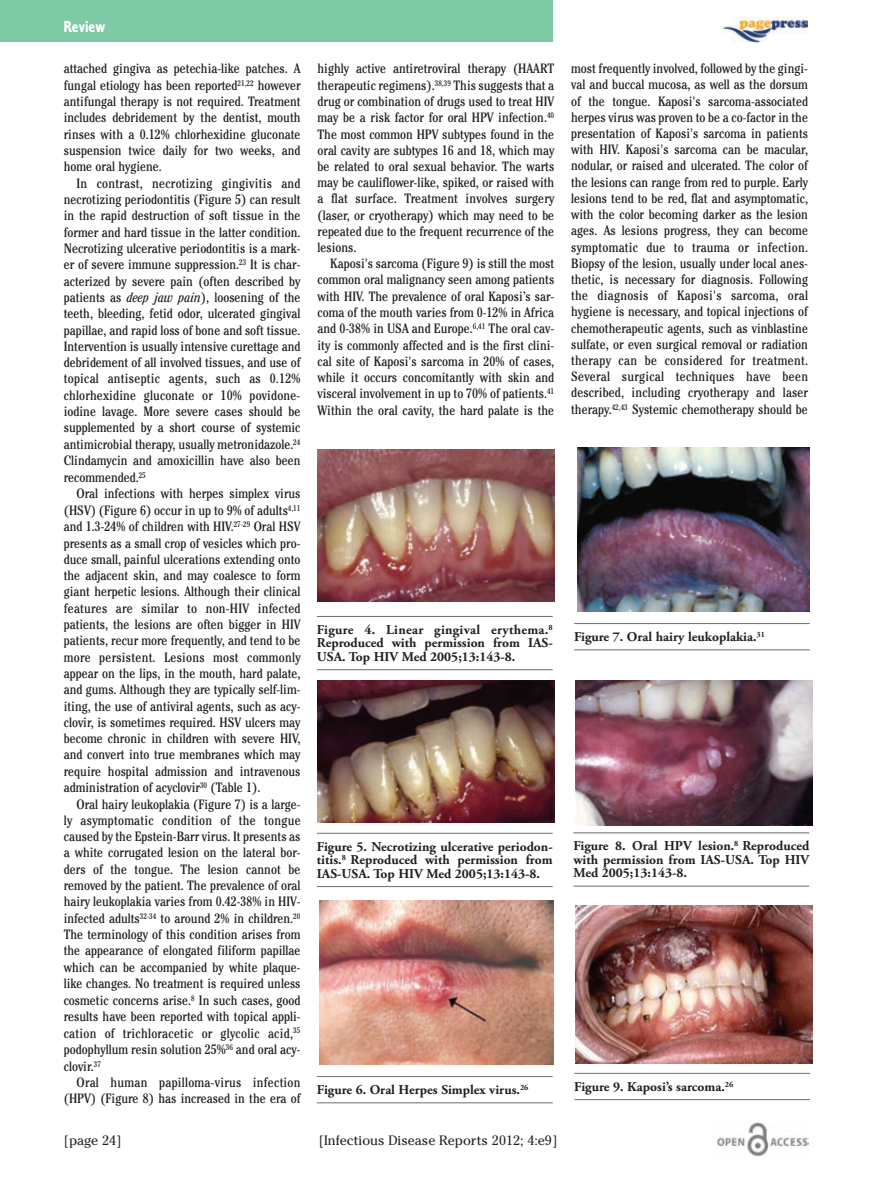
<style>
.page{position:relative;width:893px;height:1191px;background:#fff}
.page>*{position:absolute;margin:0;border:0;box-sizing:border-box;transform-origin:0 0}
.t1{font:16.5px "Corinthian Bold Condensed Plain";color:#fff}
.t2{font:condensed 13.5px/16.4px "Cheltenham";color:#231f20;text-align:justify}
.t3{font:700 13.5px/13.5px "Adobe Garamond Pro";color:#231f20;text-align:justify}
.t4{font:13.5px "Cheltenham";color:#231f20}
.s1{font-style:italic}
</style>
<div class="page">
<div style="left:0;top:0;width:553px;height:42px;background:#7dcaa4"></div>
<img style="left:717px;top:1123px;width:91px;height:34px">
<img style="left:723px;top:17px;width:84px;height:26px">
<hr style="left:317px;top:616px;width:236px;height:1px;background:#6c6d70">
<hr style="left:317px;top:669px;width:236px;height:1px;background:#6c6d70">
<img style="left:318px;top:450px;width:237px;height:151px">
<hr style="left:317px;top:833px;width:236px;height:1px;background:#6c6d70">
<hr style="left:317px;top:886px;width:236px;height:1px;background:#6c6d70">
<img style="left:318px;top:680px;width:237px;height:143px">
<hr style="left:317px;top:1076px;width:236px;height:1px;background:#6c6d70">
<hr style="left:317px;top:1102px;width:236px;height:1px;background:#6c6d70">
<img style="left:319px;top:901px;width:235px;height:163px">
<hr style="left:574px;top:623px;width:236px;height:1px;background:#6c6d70">
<hr style="left:574px;top:649px;width:236px;height:1px;background:#6c6d70">
<img style="left:577px;top:448px;width:233px;height:163px">
<hr style="left:573px;top:832px;width:236px;height:1px;background:#6c6d70">
<hr style="left:573px;top:885px;width:236px;height:1px;background:#6c6d70">
<img style="left:575px;top:680px;width:237px;height:145px">
<hr style="left:574px;top:1073px;width:236px;height:1px;background:#6c6d70">
<hr style="left:574px;top:1099px;width:236px;height:1px;background:#6c6d70">
<img style="left:575px;top:905px;width:237px;height:158px">
<p class="t1" style="left:63px;top:21px;width:43px">Review</p>
<p class="t2" style="left:64px;top:62px;width:238px">attached gingiva as petechia-like patches. A fungal etiology has been reported<sup>21,22</sup> however antifungal therapy is not required. Treatment includes debridement by the dentist, mouth rinses with a 0.12% chlorhexidine gluconate suspension twice daily for two weeks, and home oral hygiene.</p>
<p class="t2" style="left:64px;top:176px;width:238px;text-indent:13px">In contrast, necrotizing gingivitis and necrotizing periodontitis (Figure 5) can result in the rapid destruction of soft tissue in the former and hard tissue in the latter condition.<br>Necrotizing ulcerative periodontitis is a mark&shy;er of severe immune suppression.<sup>23</sup> It is char&shy;acterized by severe pain (often described by patients as <span class="s1">deep jaw pain</span>), loosening of the teeth, bleeding, fetid odor, ulcerated gingival papillae, and rapid loss of bone and soft tissue.<br>Intervention is usually intensive curettage and debridement of all involved tissues, and use of topical antiseptic agents, such as 0.12% chlorhexidine gluconate or 10% povidone&shy;iodine lavage. More severe cases should be supplemented by a short course of systemic antimicrobial therapy, usually metronidazole.<sup>24<br></sup>Clindamycin and amoxicillin have also been recommended.<sup>25</sup></p>
<p class="t2" style="left:64px;top:486px;width:238px;text-indent:13px">Oral infections with herpes simplex virus (HSV) (Figure 6) occur in up to 9% of adults<sup>4,11 </sup>and 1.3-24% of children with HIV.<sup>27-29</sup> Oral HSV presents as a small crop of vesicles which pro&shy;duce small, painful ulcerations extending onto the adjacent skin, and may coalesce to form giant herpetic lesions. Although their clinical features are similar to non-HIV infected patients, the lesions are often bigger in HIV patients, recur more frequently, and tend to be more persistent. Lesions most commonly appear on the lips, in the mouth, hard palate, and gums. Although they are typically self-lim&shy;iting, the use of antiviral agents, such as acy&shy;clovir, is sometimes required. HSV ulcers may become chronic in children with severe HIV, and convert into true membranes which may require hospital admission and intravenous administration of acyclovir<sup>30</sup> (Table 1).</p>
<p class="t2" style="left:64px;top:797px;width:238px;text-indent:13px">Oral hairy leukoplakia (Figure 7) is a large&shy;ly asymptomatic condition of the tongue caused by the Epstein-Barr virus. It presents as a white corrugated lesion on the lateral bor&shy;ders of the tongue. The lesion cannot be removed by the patient. The prevalence of oral hairy leukoplakia varies from 0.42-38% in HIV&shy;infected adults<sup>32-34</sup> to around 2% in children.<sup>20<br></sup>The terminology of this condition arises from the appearance of elongated filiform papillae which can be accompanied by white plaque&shy;like changes. No treatment is required unless cosmetic concerns arise.<sup>8</sup> In such cases, good results have been reported with topical appli&shy;cation of trichloracetic or glycolic acid,<sup>35 </sup>podophyllum resin solution 25%<sup>36</sup> and oral acy&shy;clovir.<sup>37</sup></p>
<p class="t2" style="left:64px;top:1075px;width:238px;text-align:right">Oral human papilloma-virus infection (HPV) (Figure 8) has increased in the era of</p>
<p class="t2" style="left:317px;top:62px;width:238px">highly active antiretroviral therapy (HAART therapeutic regimens).<sup>38,39</sup> This suggests that a drug or combination of drugs used to treat HIV may be a risk factor for oral HPV infection.<sup>40<br></sup>The most common HPV subtypes found in the oral cavity are subtypes 16 and 18, which may be related to oral sexual behavior. The warts may be cauliflower-like, spiked, or raised with a flat surface. Treatment involves surgery (laser, or cryotherapy) which may need to be repeated due to the frequent recurrence of the lesions.</p>
<p class="t2" style="left:317px;top:257px;width:238px;text-indent:13px">Kaposi's sarcoma (Figure 9) is still the most common oral malignancy seen among patients with HIV. The prevalence of oral Kaposi’s sar&shy;coma of the mouth varies from 0-12% in Africa and 0-38% in USA and Europe.<sup>6,41</sup> The oral cav&shy;ity is commonly affected and is the first clini&shy;cal site of Kaposi's sarcoma in 20% of cases, while it occurs concomitantly with skin and visceral involvement in up to 70% of patients.<sup>41<br></sup>Within the oral cavity, the hard palate is the</p>
<p class="t3" style="left:317px;top:624px;width:237px">Figure 4. Linear gingival erythema.<sup>8<br></sup>Reproduced with permission from IAS-USA. Top HIV Med 2005;13:143-8.</p>
<p class="t3" style="left:317px;top:841px;width:237px">Figure 5. Necrotizing ulcerative periodon&shy;titis.<sup>8</sup> Reproduced with permission from IAS-USA. Top HIV Med 2005;13:143-8.</p>
<p class="t3" style="left:317px;top:1084px;width:213px">Figure 6. Oral Herpes Simplex virus.<sup>26</sup></p>
<p class="t4" style="left:64px;top:1132px;width:59px">[page 24]</p>
<p class="t4" style="left:319px;top:1132px;width:240px">[Infectious Disease Reports 2012; 4:e9]</p>
<p class="t2" style="left:571px;top:62px;width:238px">most frequently involved, followed by the gingi&shy;val and buccal mucosa, as well as the dorsum of the tongue. Kaposi's sarcoma-associated herpes virus was proven to be a co-factor in the presentation of Kaposi's sarcoma in patients with HIV. Kaposi's sarcoma can be macular, nodular, or raised and ulcerated. The color of the lesions can range from red to purple. Early lesions tend to be red, flat and asymptomatic, with the color becoming darker as the lesion ages. As lesions progress, they can become symptomatic due to trauma or infection.<br>Biopsy of the lesion, usually under local anes&shy;thetic, is necessary for diagnosis. Following the diagnosis of Kaposi's sarcoma, oral hygiene is necessary, and topical injections of chemotherapeutic agents, such as vinblastine sulfate, or even surgical removal or radiation therapy can be considered for treatment.<br>Several surgical techniques have been described, including cryotherapy and laser therapy.<sup>42,43</sup> Systemic chemotherapy should be</p>
<p class="t3" style="left:574px;top:631px;width:192px">Figure 7. Oral hairy leukoplakia.<sup>31</sup></p>
<p class="t3" style="left:573px;top:840px;width:237px">Figure 8. Oral HPV lesion.<sup>8</sup> Reproduced with permission from IAS-USA. Top HIV Med 2005;13:143-8.</p>
<p class="t3" style="left:574px;top:1080px;width:160px">Figure 9. Kaposi’s sarcoma.<sup>26</sup></p>
</div>
